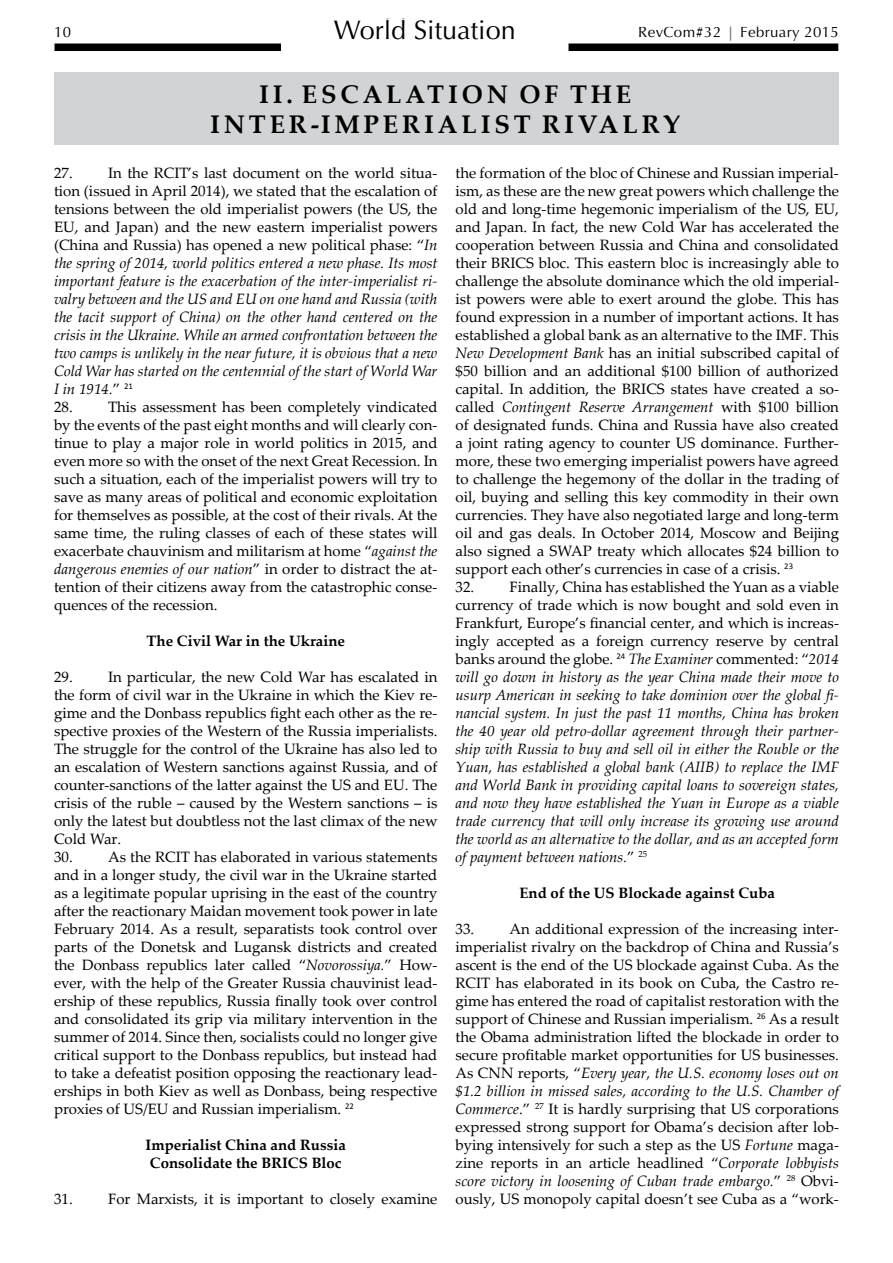
<style>
.page{position:relative;width:893px;height:1263px;background:#fff}
.page>*{position:absolute;margin:0;border:0;box-sizing:border-box;transform-origin:0 0}
.t1{font:27px "Optima LT Std";color:#000}
.t2{font:700 25.5px "Palatino Linotype";letter-spacing:.15em;color:#000}
.t3{font:15px/18px "Palatino Linotype";color:#000;text-align:justify}
.t4{font:italic 15px/18px "Palatino Linotype";color:#000;text-align:justify}
.t5{font:700 15px/18px "Palatino Linotype";color:#000}
.t6{font:15px "Optima LT Std";letter-spacing:.025em;color:#000}
.s1{font-weight:700;color:#77787b}
.s2{font-style:normal}
.s3{font-style:italic}
</style>
<div class="page">
<div style="left:54px;top:44px;width:785px;height:7px;background:#000"></div>
<div style="left:281px;top:20px;width:287px;height:36px;background:#fff"></div>
<div style="left:54px;top:72px;width:785px;height:72px;background:#d1d3d4"></div>
<h1 class="t1" style="left:334px;top:15px;width:184px">World Situation</h1>
<p class="t6" style="left:54px;top:23px;width:19px">10</p>
<p class="t6" style="left:638px;top:23px;width:202px">RevCom#32 <span class="s1">|</span> February 2015</p>
<h2 class="t2" style="left:259px;top:76px;width:84px">II. Escalation</h2>
<h2 class="t2" style="left:519px;top:76px;width:20px">of</h2>
<h2 class="t2" style="left:570px;top:76px;width:60px">t he</h2>
<h2 class="t2" style="left:210px;top:106px;width:36px">Inter</h2>
<h2 class="t2" style="left:311px;top:106px;width:44px">-Imperialist</h2>
<h2 class="t2" style="left:542px;top:106px;width:42px">Rivalr</h2>
<h2 class="t2" style="left:663px;top:106px;width:19px">y</h2>
<p class="t4" style="left:54px;top:164px;width:385px"><span class="s2">27. In the RCIT’s last document on the world situa&shy;tion (issued in April 2014), we stated that the escalation of tensions between the old imperialist powers (the US, the EU, and Japan) and the new eastern imperialist powers (China and Russia) has opened a new political phase: “</span>In the spring of 2014, world politics entered a new phase. Its most important feature is the exacerbation of the inter-imperialist ri&shy;valry between and the US and EU on one hand and Russia (with the tacit support of China) on the other hand centered on the crisis in the Ukraine. While an armed confrontation between the two camps is unlikely in the near future, it is obvious that a new Cold War has started on the centennial of the start of World War I in 1914.<span class="s2">”</span> <sup>21</sup></p>
<p class="t3" style="left:54px;top:398px;width:385px">28. This assessment has been completely vindicated by the events of the past eight months and will clearly con&shy;tinue to play a major role in world politics in 2015, and even more so with the onset of the next Great Recession. In such a situation, each of the imperialist powers will try to save as many areas of political and economic exploitation for themselves as possible, at the cost of their rivals. At the same time, the ruling classes of each of these states will exacerbate chauvinism and militarism at home “<span class="s3">against the dangerous enemies of our nation</span>” in order to distract the at&shy;tention of their citizens away from the catastrophic conse&shy;quences of the recession.</p>
<p class="t5" style="left:146px;top:632px;width:200px">The Civil War in the Ukraine</p>
<p class="t3" style="left:54px;top:668px;width:385px">29. In particular, the new Cold War has escalated in the form of civil war in the Ukraine in which the Kiev re&shy;gime and the Donbass republics fight each other as the re&shy;spective proxies of the Western of the Russia imperialists.<br>The struggle for the control of the Ukraine has also led to an escalation of Western sanctions against Russia, and of counter-sanctions of the latter against the US and EU. The crisis of the ruble – caused by the Western sanctions – is only the latest but doubtless not the last climax of the new Cold War.</p>
<p class="t3" style="left:54px;top:848px;width:385px">30. As the RCIT has elaborated in various statements and in a longer study, the civil war in the Ukraine started as a legitimate popular uprising in the east of the country after the reactionary Maidan movement took power in late February 2014. As a result, separatists took control over parts of the Donetsk and Lugansk districts and created the Donbass republics later called “<span class="s3">Novorossiya.</span>” How&shy;ever, with the help of the Greater Russia chauvinist lead&shy;ership of these republics, Russia finally took over control and consolidated its grip via military intervention in the summer of 2014. Since then, socialists could no longer give critical support to the Donbass republics, but instead had to take a defeatist position opposing the reactionary lead&shy;erships in both Kiev as well as Donbass, being respective proxies of US/EU and Russian imperialism. <sup>22</sup></p>
<p class="t5" style="left:146px;top:1136px;width:202px">Imperialist China and Russia<br>Consolidate the BRICS Bloc</p>
<p class="t3" style="left:54px;top:1190px;width:385px">31. For Marxists, it is important to closely examine</p>
<p class="t3" style="left:455px;top:164px;width:385px">the formation of the bloc of Chinese and Russian imperial&shy;ism, as these are the new great powers which challenge the old and long-time hegemonic imperialism of the US, EU, and Japan. In fact, the new Cold War has accelerated the cooperation between Russia and China and consolidated their BRICS bloc. This eastern bloc is increasingly able to challenge the absolute dominance which the old imperial&shy;ist powers were able to exert around the globe. This has found expression in a number of important actions. It has established a global bank as an alternative to the IMF. This <span class="s3">New Development Bank</span> has an initial subscribed capital of $50 billion and an additional $100 billion of authorized capital. In addition, the BRICS states have created a so&shy;called <span class="s3">Contingent Reserve Arrangement</span> with $100 billion of designated funds. China and Russia have also created a joint rating agency to counter US dominance. Further&shy;more, these two emerging imperialist powers have agreed to challenge the hegemony of the dollar in the trading of oil, buying and selling this key commodity in their own currencies. They have also negotiated large and long-term oil and gas deals. In October 2014, Moscow and Beijing also signed a SWAP treaty which allocates $24 billion to support each other’s currencies in case of a crisis. <sup>23</sup></p>
<p class="t4" style="left:455px;top:578px;width:385px"><span class="s2">32. Finally, China has established the Yuan as a viable currency of trade which is now bought and sold even in Frankfurt, Europe’s financial center, and which is increas&shy;ingly accepted as a foreign currency reserve by central banks around the globe.</span> <sup>24</sup> The Examiner <span class="s2">commented: “</span>2014 will go down in history as the year China made their move to usurp American in seeking to take dominion over the global fi&shy;nancial system. In just the past 11 months, China has broken the 40 year old petro-dollar agreement through their partner&shy;ship with Russia to buy and sell oil in either the Rouble or the Yuan, has established a global bank (AIIB) to replace the IMF and World Bank in providing capital loans to sovereign states, and now they have established the Yuan in Europe as a viable trade currency that will only increase its growing use around the world as an alternative to the dollar, and as an accepted form of payment between nations.<span class="s2">”</span> <sup>25</sup></p>
<p class="t5" style="left:519px;top:884px;width:257px">End of the US Blockade against Cuba</p>
<p class="t3" style="left:455px;top:920px;width:385px">33. An additional expression of the increasing inter&shy;imperialist rivalry on the backdrop of China and Russia’s ascent is the end of the US blockade against Cuba. As the RCIT has elaborated in its book on Cuba, the Castro re&shy;gime has entered the road of capitalist restoration with the support of Chinese and Russian imperialism. <sup>26</sup> As a result the Obama administration lifted the blockade in order to secure profitable market opportunities for US businesses.<br>As CNN reports, “<span class="s3">Every year, the U.S. economy loses out on $1.2 billion in missed sales, according to the U.S. Chamber of Commerce</span>.” <sup>27</sup> It is hardly surprising that US corporations expressed strong support for Obama’s decision after lob&shy;bying intensively for such a step as the US <span class="s3">Fortune</span> maga&shy;zine reports in an article headlined “<span class="s3">Corporate lobbyists score victory in loosening of Cuban trade embargo.</span>” <sup>28</sup> Obvi&shy;ously, US monopoly capital doesn’t see Cuba as a “work-</p>
</div>
